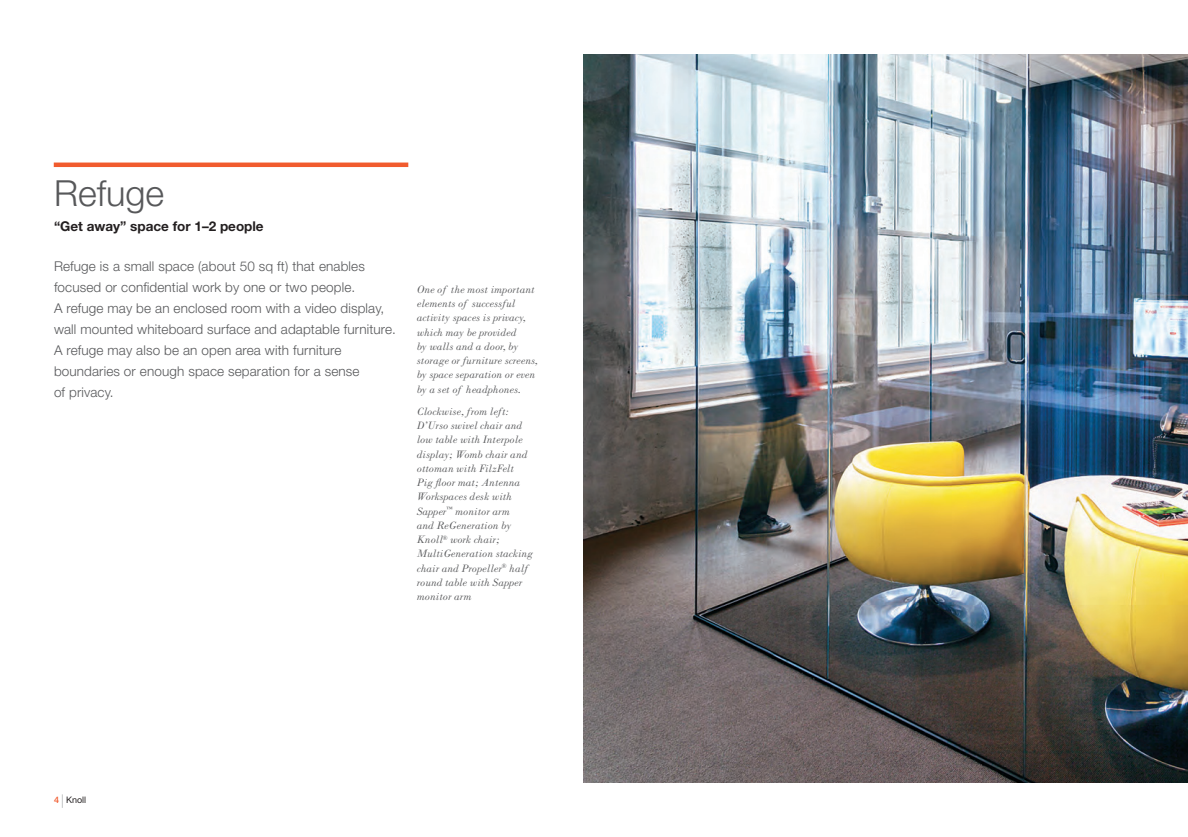
<style>
.page{position:relative;width:1188px;height:837px;background:#fff}
.page>*{position:absolute;margin:0;border:0;box-sizing:border-box;transform-origin:0 0}
.t1{font:300 36px "Helvetica Neue LT Std";color:#57585a}
.t2{font:300 13.5px/21px "Helvetica Neue LT Std";letter-spacing:.01em;color:#57585a}
.t3{font:700 13.5px "Helvetica Neue LT Std";color:#231f20}
.t4{font:italic 10.8px/14.2px "Bodoni MT Std";color:#57585a}
.t5{font:9px "Helvetica Neue LT Std";color:#231f20}
.s1{font-weight:500;color:#f15b2e}
.s2{font-weight:300;font-size:13.5px;color:#939598}
</style>
<div class="page">
<hr style="left:54px;top:163px;width:354px;height:4px;background:#f15b2e">
<img style="left:584px;top:54px;width:604px;height:729px">
<h1 class="t1" style="left:54px;top:180px;width:112px">Refuge</h1>
<p class="t3" style="left:54px;top:221px;width:211px">“Get away” space for 1–2 people</p>
<p class="t2" style="left:54px;top:257px;width:344px">Refuge is a small space (about 50 sq ft) that enables focused or confidential work by one or two people.<br>A refuge may be an enclosed room with a video display, wall mounted whiteboard surface and adaptable furniture.<br>A refuge may also be an open area with furniture boundaries or enough space separation for a sense<br>of privacy.</p>
<p class="t4" style="left:417px;top:283px;width:122px">One of the most important elements of successful activity spaces is privacy, which may be provided<br>by walls and a door, by storage or furniture screens, by space separation or even by a set of headphones.</p>
<p class="t4" style="left:417px;top:405px;width:118px">Clockwise, from left:<br>D’Urso swivel chair and low table with Interpole display; Womb chair and ottoman with FilzFelt<br>Pig floor mat; Antenna<br>Workspaces desk with<br>Sapper<sup>™</sup> monitor arm<br>and ReGeneration by<br>Knoll<sup>®</sup> work chair;<br>MultiGeneration stacking chair and Propeller<sup>®</sup> half round table with Sapper monitor arm</p>
<p class="t5" style="left:54px;top:797px;width:34px"><span class="s1">4</span> <span class="s2">|</span> Knoll</p>
</div>
